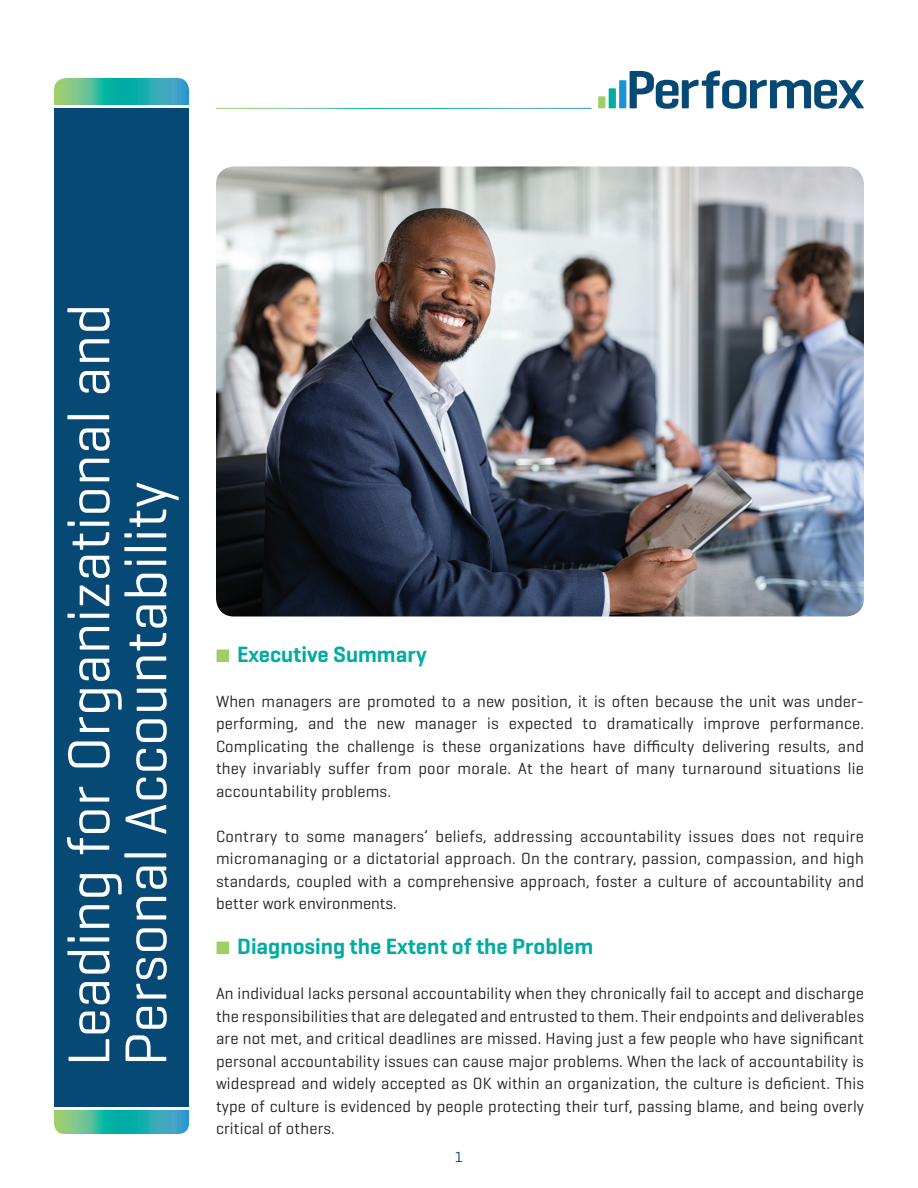
<style>
.page{position:relative;width:918px;height:1188px;background:#fff}
.page>*{position:absolute;margin:0;border:0;box-sizing:border-box;transform-origin:0 0}
.t1{font:60px/57px "Geogrotesque";color:#fff}
.t2{font:600 22.5px "Geogrotesque";color:#00aca2}
.t3{font:16.5px/22.5px "Geogrotesque";letter-spacing:.01em;color:#231f20;text-align:justify}
.t4{font:15px "Geogrotesque";color:#074874}
.s1{color:#9fce66}
</style>
<div class="page">
<div style="left:54px;top:108px;width:135px;height:999px;background:#074975"></div>
<img style="left:216px;top:166px;width:648px;height:450px">
<svg style="left:598px;top:71px;width:266px;height:38px"></svg>
<svg style="left:54px;top:78px;width:135px;height:27px;background:#3eb5a5"></svg>
<svg style="left:54px;top:1110px;width:135px;height:24px;background:#3db5a5"></svg>
<h1 class="t1" style="left:59px;top:1066px;width:765px;rotate:-90deg">Leading for Organizational and<br>Personal Accountability</h1>
<h2 class="t2" style="left:216px;top:640px;width:212px"><span class="s1">■</span> Executive Summary</h2>
<p class="t3" style="left:216px;top:689px;width:650px">When managers are promoted to a new position, it is often because the unit was under&shy;performing, and the new manager is expected to dramatically improve performance.<br>Complicating the challenge is these organizations have difficulty delivering results, and they invariably suffer from poor morale. At the heart of many turnaround situations lie accountability problems.</p>
<p class="t3" style="left:216px;top:824px;width:650px">Contrary to some managers’ beliefs, addressing accountability issues does not require micromanaging or a dictatorial approach. On the contrary, passion, compassion, and high standards, coupled with a comprehensive approach, foster a culture of accountability and better work environments.</p>
<h2 class="t2" style="left:216px;top:932px;width:379px"><span class="s1">■</span> Diagnosing the Extent of the Problem</h2>
<p class="t3" style="left:216px;top:982px;width:650px">An individual lacks personal accountability when they chronically fail to accept and discharge the responsibilities that are delegated and entrusted to them. Their endpoints and deliverables are not met, and critical deadlines are missed. Having just a few people who have significant personal accountability issues can cause major problems. When the lack of accountability is widespread and widely accepted as OK within an organization, the culture is deficient. This type of culture is evidenced by people protecting their turf, passing blame, and being overly critical of others.</p>
<p class="t4" style="left:455px;top:1147px;width:10px">1</p>
</div>
